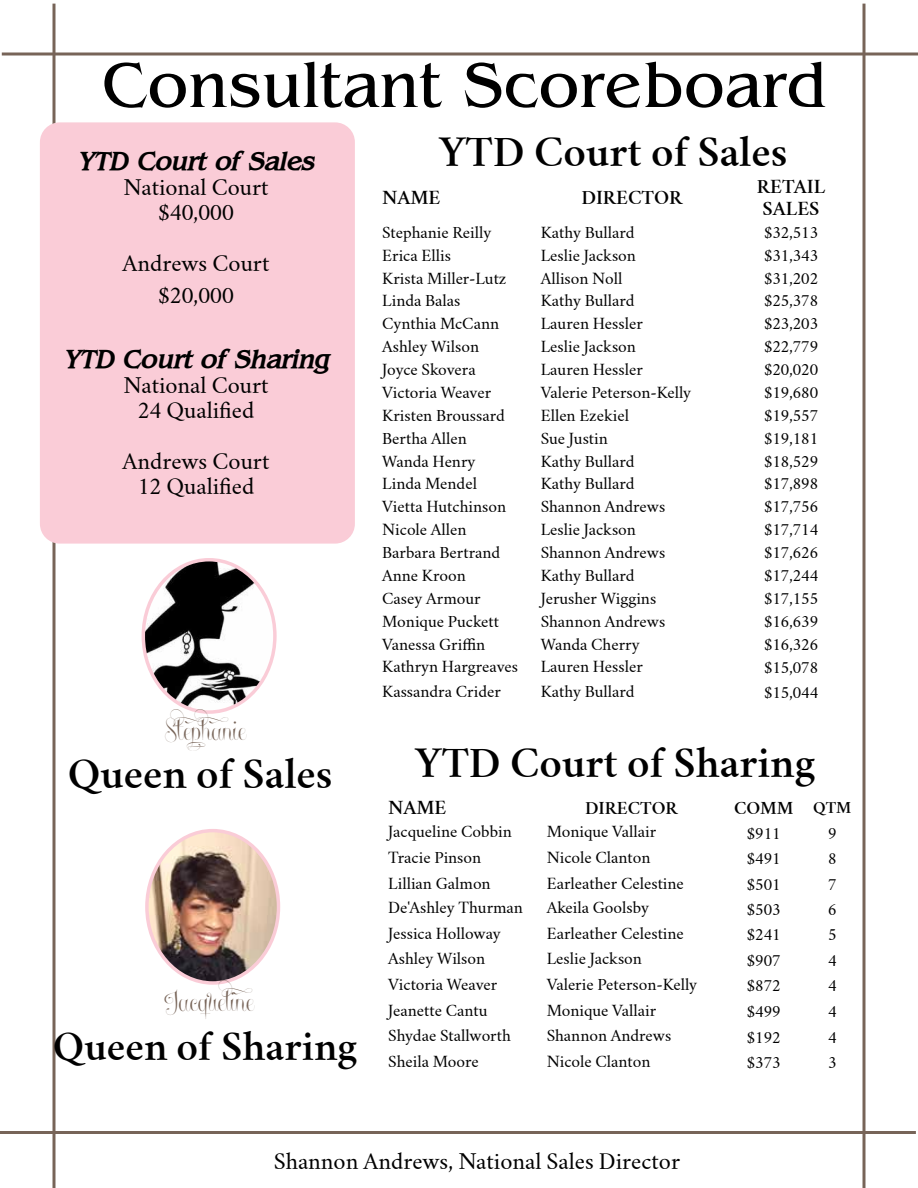
<style>
.page{position:relative;width:918px;height:1188px;background:#fff}
.page>*{position:absolute;margin:0;border:0;box-sizing:border-box;transform-origin:0 0}
.t1{font:67.5px "Bangle Normal";color:#000}
.t2{font:600 39px "Crimson Text";color:#000}
.t3{font:600 37.5px "Crimson Text";color:#000}
.t4{font:34.5px "Undergone Personal Use";color:#776458}
.t5{font:italic 700 27px "Bangle";color:#000}
.t6{font:21px/25.2px "Crimson Text";color:#000;text-align:center}
.t7{font:600 18px/21.6px "Crimson Text";color:#000;text-align:center}
.t8{font:600 16.5px "Crimson Text";color:#000}
.t9{font:15px "Crimson Text";color:#000}
.s1{font-size:15px}
</style>
<div class="page">
<svg style="left:2px;top:52px;width:916px;height:4px;background:#988a81"></svg>
<svg style="left:52px;top:4px;width:4px;height:1184px;background:#988a81"></svg>
<svg style="left:862px;top:4px;width:4px;height:1184px;background:#988a81"></svg>
<hr style="left:0;top:1131px;width:916px;height:3px;background:#776458">
<div style="left:40px;top:122px;width:315px;height:422px;background:#faccd7;border-radius:20px"></div>
<img style="left:143px;top:560px;width:130px;height:152px">
<div style="left:142px;top:558px;width:135px;height:156px;border:3px solid #faccd7;border-radius:50%"></div>
<img style="left:147px;top:831px;width:131px;height:152px">
<div style="left:145px;top:829px;width:135px;height:156px;border:3px solid #faccd7;border-radius:50%"></div>
<h1 class="t1" style="left:102px;top:42px;width:726px">Consultant Scoreboard</h1>
<h3 class="t5" style="left:78px;top:144px;width:238px">YTD Court of Sales</h3>
<h3 class="t6" style="left:123px;top:175px;width:147px">National Court $40,000</h3>
<h3 class="t6" style="left:123px;top:247px;width:148px;line-height:32.4px">Andrews Court $20,000</h3>
<h3 class="t5" style="left:64px;top:342px;width:266px">YTD Court of Sharing</h3>
<h3 class="t6" style="left:123px;top:373px;width:147px">National Court<br>24 Qualified</h3>
<h3 class="t6" style="left:123px;top:449px;width:148px">Andrews Court<br>12 Qualified</h3>
<h3 class="t4" style="left:165px;top:709px;width:84px">Stephanie</h3>
<h2 class="t2" style="left:68px;top:750px;width:266px">Queen of Sales</h2>
<h3 class="t4" style="left:164px;top:980px;width:98px">Jacqueline</h3>
<h3 class="t3" style="left:53px;top:1024px;width:306px">Queen of Sharing</h3>
<h2 class="t2" style="left:439px;top:129px;width:350px">YTD Court of Sales</h2>
<p class="t7" style="left:382px;top:187px;width:60px">NAME</p>
<p class="t7" style="left:581px;top:187px;width:102px">DIRECTOR</p>
<p class="t7" style="left:757px;top:176px;width:70px">RETAIL<br>SALES</p>
<p class="t9" style="left:382px;top:223px;width:111px">Stephanie Reilly</p>
<p class="t9" style="left:541px;top:223px;width:95px">Kathy Bullard</p>
<p class="t9" style="left:764px;top:223px;width:56px">$32,513</p>
<p class="t9" style="left:382px;top:246px;width:70px">Erica Ellis</p>
<p class="t9" style="left:541px;top:246px;width:97px">Leslie Jackson</p>
<p class="t9" style="left:764px;top:246px;width:56px">$31,343</p>
<p class="t9" style="left:382px;top:269px;width:126px">Krista Miller-Lutz</p>
<p class="t9" style="left:541px;top:269px;width:83px">Allison Noll</p>
<p class="t9" style="left:764px;top:269px;width:56px">$31,202</p>
<p class="t9" style="left:382px;top:292px;width:80px">Linda Balas</p>
<p class="t9" style="left:541px;top:292px;width:95px">Kathy Bullard</p>
<p class="t9" style="left:764px;top:292px;width:56px">$25,378</p>
<p class="t9" style="left:382px;top:315px;width:118px">Cynthia McCann</p>
<p class="t9" style="left:541px;top:315px;width:104px">Lauren Hessler</p>
<p class="t9" style="left:764px;top:315px;width:56px">$23,203</p>
<p class="t9" style="left:382px;top:338px;width:99px">Ashley Wilson</p>
<p class="t9" style="left:541px;top:338px;width:97px">Leslie Jackson</p>
<p class="t9" style="left:764px;top:338px;width:56px">$22,779</p>
<p class="t9" style="left:382px;top:360px;width:95px">Joyce Skovera</p>
<p class="t9" style="left:541px;top:360px;width:104px">Lauren Hessler</p>
<p class="t9" style="left:764px;top:360px;width:56px">$20,020</p>
<p class="t9" style="left:382px;top:383px;width:111px">Victoria Weaver</p>
<p class="t9" style="left:541px;top:383px;width:152px">Valerie Peterson-Kelly</p>
<p class="t9" style="left:764px;top:383px;width:56px">$19,680</p>
<p class="t9" style="left:382px;top:406px;width:124px">Kristen Broussard</p>
<p class="t9" style="left:541px;top:406px;width:90px">Ellen Ezekiel</p>
<p class="t9" style="left:764px;top:406px;width:56px">$19,557</p>
<p class="t9" style="left:382px;top:429px;width:86px">Bertha Allen</p>
<p class="t9" style="left:541px;top:429px;width:69px">Sue Justin</p>
<p class="t9" style="left:764px;top:429px;width:56px">$19,181</p>
<p class="t9" style="left:382px;top:452px;width:95px">Wanda Henry</p>
<p class="t9" style="left:541px;top:452px;width:95px">Kathy Bullard</p>
<p class="t9" style="left:764px;top:452px;width:56px">$18,529</p>
<p class="t9" style="left:382px;top:475px;width:96px">Linda Mendel</p>
<p class="t9" style="left:541px;top:475px;width:95px">Kathy Bullard</p>
<p class="t9" style="left:764px;top:475px;width:56px">$17,898</p>
<p class="t9" style="left:382px;top:498px;width:125px">Vietta Hutchinson</p>
<p class="t9" style="left:541px;top:498px;width:126px">Shannon Andrews</p>
<p class="t9" style="left:764px;top:498px;width:56px">$17,756</p>
<p class="t9" style="left:382px;top:521px;width:86px">Nicole Allen</p>
<p class="t9" style="left:541px;top:521px;width:97px">Leslie Jackson</p>
<p class="t9" style="left:764px;top:521px;width:56px">$17,714</p>
<p class="t9" style="left:382px;top:543px;width:120px">Barbara Bertrand</p>
<p class="t9" style="left:541px;top:543px;width:126px">Shannon Andrews</p>
<p class="t9" style="left:764px;top:543px;width:56px">$17,626</p>
<p class="t9" style="left:382px;top:566px;width:85px">Anne Kroon</p>
<p class="t9" style="left:541px;top:566px;width:95px">Kathy Bullard</p>
<p class="t9" style="left:764px;top:566px;width:56px">$17,244</p>
<p class="t9" style="left:382px;top:589px;width:100px">Casey Armour</p>
<p class="t9" style="left:541px;top:589px;width:117px">Jerusher Wiggins</p>
<p class="t9" style="left:764px;top:589px;width:56px">$17,155</p>
<p class="t9" style="left:382px;top:612px;width:118px">Monique Puckett</p>
<p class="t9" style="left:541px;top:612px;width:126px">Shannon Andrews</p>
<p class="t9" style="left:764px;top:612px;width:56px">$16,639</p>
<p class="t9" style="left:382px;top:635px;width:105px">Vanessa Griffin</p>
<p class="t9" style="left:541px;top:635px;width:100px">Wanda Cherry</p>
<p class="t9" style="left:764px;top:635px;width:56px">$16,326</p>
<p class="t9" style="left:382px;top:658px;width:137px">Kathryn Hargreaves</p>
<p class="t9" style="left:541px;top:658px;width:104px">Lauren Hessler</p>
<p class="t9" style="left:764px;top:659px;width:56px">$15,078</p>
<p class="t9" style="left:382px;top:682px;width:120px">Kassandra Crider</p>
<p class="t9" style="left:541px;top:682px;width:95px">Kathy Bullard</p>
<p class="t9" style="left:764px;top:683px;width:56px">$15,044</p>
<h2 class="t2" style="left:415px;top:739px;width:401px">YTD Court of Sharing</h2>
<p class="t7" style="left:388px;top:797px;width:60px">NAME</p>
<p class="t8" style="left:585px;top:798px;width:94px">DIRECTOR</p>
<p class="t8" style="left:734px;top:798px;width:119px">COMM <span class="s1">QTM</span></p>
<p class="t9" style="left:388px;top:823px;width:125px">Jacqueline Cobbin</p>
<p class="t9" style="left:547px;top:823px;width:111px">Monique Vallair</p>
<p class="t9" style="left:747px;top:824px;width:35px">$911</p>
<p class="t9" style="left:828px;top:824px;width:10px">9</p>
<p class="t9" style="left:388px;top:848px;width:95px">Tracie Pinson</p>
<p class="t9" style="left:547px;top:848px;width:105px">Nicole Clanton</p>
<p class="t9" style="left:747px;top:850px;width:35px">$491</p>
<p class="t9" style="left:828px;top:850px;width:10px">8</p>
<p class="t9" style="left:388px;top:874px;width:104px">Lillian Galmon</p>
<p class="t9" style="left:547px;top:874px;width:139px">Earleather Celestine</p>
<p class="t9" style="left:747px;top:875px;width:35px">$501</p>
<p class="t9" style="left:828px;top:875px;width:10px">7</p>
<p class="t9" style="left:388px;top:899px;width:136px">De'Ashley Thurman</p>
<p class="t9" style="left:547px;top:899px;width:104px">Akeila Goolsby</p>
<p class="t9" style="left:747px;top:900px;width:35px">$503</p>
<p class="t9" style="left:828px;top:900px;width:10px">6</p>
<p class="t9" style="left:388px;top:924px;width:114px">Jessica Holloway</p>
<p class="t9" style="left:547px;top:924px;width:139px">Earleather Celestine</p>
<p class="t9" style="left:747px;top:926px;width:35px">$241</p>
<p class="t9" style="left:828px;top:926px;width:10px">5</p>
<p class="t9" style="left:388px;top:950px;width:99px">Ashley Wilson</p>
<p class="t9" style="left:547px;top:950px;width:97px">Leslie Jackson</p>
<p class="t9" style="left:747px;top:951px;width:35px">$907</p>
<p class="t9" style="left:828px;top:951px;width:10px">4</p>
<p class="t9" style="left:388px;top:975px;width:111px">Victoria Weaver</p>
<p class="t9" style="left:547px;top:975px;width:152px">Valerie Peterson-Kelly</p>
<p class="t9" style="left:747px;top:977px;width:35px">$872</p>
<p class="t9" style="left:828px;top:977px;width:10px">4</p>
<p class="t9" style="left:388px;top:1001px;width:101px">Jeanette Cantu</p>
<p class="t9" style="left:547px;top:1001px;width:111px">Monique Vallair</p>
<p class="t9" style="left:747px;top:1002px;width:35px">$499</p>
<p class="t9" style="left:828px;top:1002px;width:10px">4</p>
<p class="t9" style="left:388px;top:1027px;width:124px">Shydae Stallworth</p>
<p class="t9" style="left:547px;top:1027px;width:126px">Shannon Andrews</p>
<p class="t9" style="left:747px;top:1028px;width:35px">$192</p>
<p class="t9" style="left:828px;top:1028px;width:10px">4</p>
<p class="t9" style="left:388px;top:1052px;width:92px">Sheila Moore</p>
<p class="t9" style="left:547px;top:1052px;width:105px">Nicole Clanton</p>
<p class="t9" style="left:747px;top:1053px;width:35px">$373</p>
<p class="t9" style="left:828px;top:1053px;width:10px">3</p>
<h3 class="t6" style="left:274px;top:1149px;width:408px">Shannon Andrews, National Sales Director</h3>
</div>
